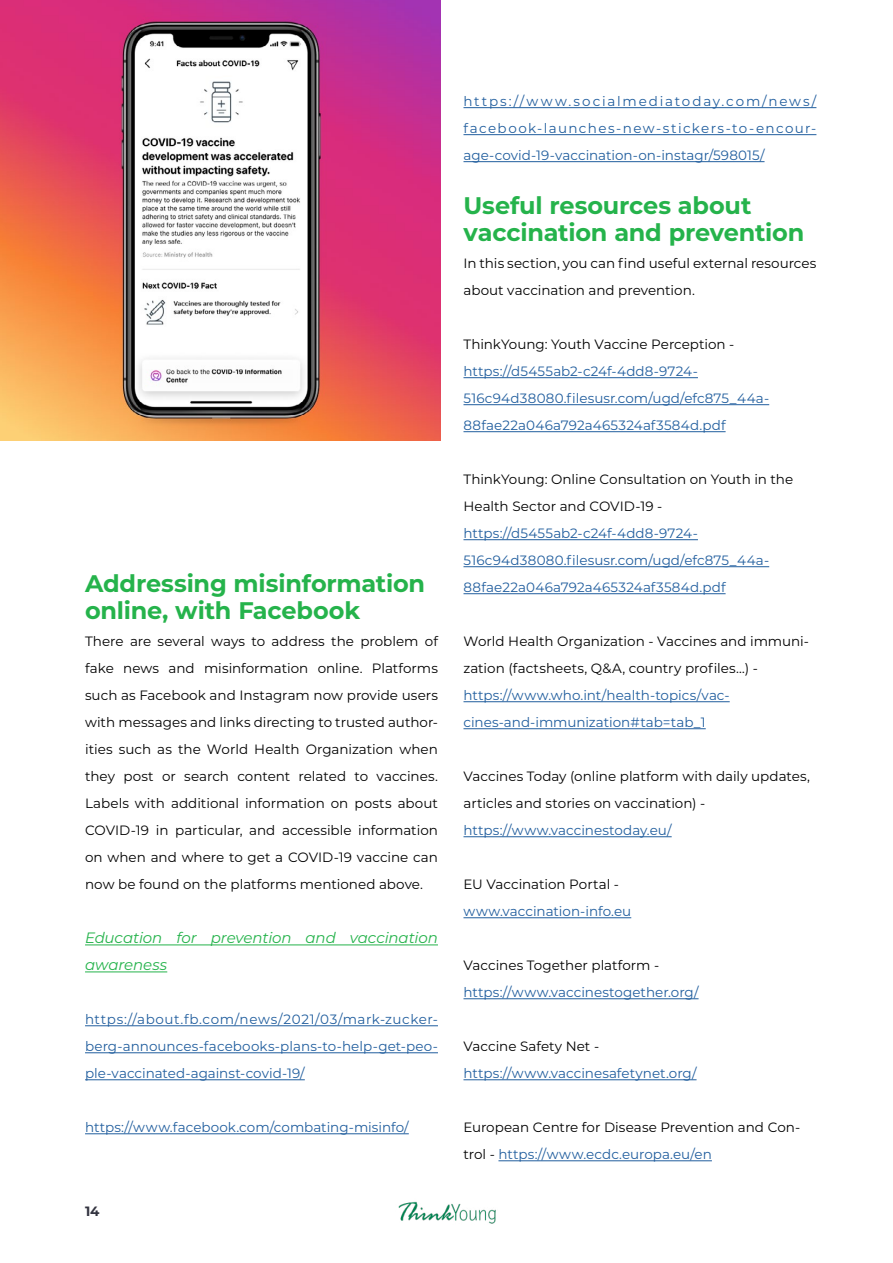
<style>
.page{position:relative;width:893px;height:1263px;background:#fff}
.page>*{position:absolute;margin:0;border:0;box-sizing:border-box;transform-origin:0 0}
.t1{font:700 24px/27px "Montserrat";letter-spacing:-.01em;color:#25b34b}
.t2{font:italic 15px/27px "Montserrat";letter-spacing:-.005em;color:#25b34b}
.t3{font:13.5px/27px "Montserrat";color:#000}
.t4{font:13.5px/27px "Montserrat";letter-spacing:.005em;color:#215e9e}
.t5{font:700 13.5px "Montserrat";color:#333440}
.s1{color:#215e9e}
</style>
<div class="page">
<hr style="left:85px;top:944px;width:353px;height:1px;background:#25b34b">
<hr style="left:85px;top:971px;width:82px;height:1px;background:#25b34b">
<hr style="left:85px;top:1025px;width:353px;height:1px;background:#215e9e">
<hr style="left:85px;top:1052px;width:353px;height:1px;background:#215e9e">
<hr style="left:85px;top:1079px;width:220px;height:1px;background:#215e9e">
<hr style="left:85px;top:1133px;width:324px;height:1px;background:#215e9e">
<hr style="left:463px;top:107px;width:353px;height:1px;background:#215e9e">
<hr style="left:463px;top:134px;width:353px;height:1px;background:#215e9e">
<hr style="left:463px;top:161px;width:301px;height:1px;background:#215e9e">
<hr style="left:463px;top:377px;width:235px;height:1px;background:#215e9e">
<hr style="left:463px;top:404px;width:306px;height:1px;background:#215e9e">
<hr style="left:463px;top:431px;width:263px;height:1px;background:#215e9e">
<hr style="left:463px;top:539px;width:235px;height:1px;background:#215e9e">
<hr style="left:463px;top:566px;width:306px;height:1px;background:#215e9e">
<hr style="left:463px;top:593px;width:263px;height:1px;background:#215e9e">
<hr style="left:463px;top:701px;width:267px;height:1px;background:#215e9e">
<hr style="left:463px;top:728px;width:243px;height:1px;background:#215e9e">
<hr style="left:463px;top:836px;width:209px;height:1px;background:#215e9e">
<hr style="left:463px;top:917px;width:168px;height:1px;background:#215e9e">
<hr style="left:463px;top:998px;width:236px;height:1px;background:#215e9e">
<hr style="left:463px;top:1079px;width:233px;height:1px;background:#215e9e">
<hr style="left:498px;top:1160px;width:214px;height:1px;background:#215e9e">
<img style="left:0;top:0;width:441px;height:440px">
<img style="left:398px;top:1201px;width:98px;height:23px">
<h1 class="t1" style="left:85px;top:569px;width:342px">Addressing misinformation online, with Facebook</h1>
<p class="t3" style="left:85px;top:628px;width:354px;text-align:justify">There are several ways to address the problem of fake news and misinformation online. Platforms such as Facebook and Instagram now provide users with messages and links directing to trusted author&shy;ities such as the World Health Organization when they post or search content related to vaccines.<br>Labels with additional information on posts about COVID-19 in particular, and accessible information on when and where to get a COVID-19 vaccine can now be found on the platforms mentioned above.</p>
<p class="t2" style="left:85px;top:924px;width:354px">Education for prevention and vaccination awareness</p>
<p class="t4" style="left:85px;top:1006px;width:354px;text-align:justify">https://about.fb.com/news/2021/03/mark-zucker&shy;berg-announces-facebooks-plans-to-help-get-peo&shy;ple-vaccinated-against-covid-19/</p>
<p class="t4" style="left:85px;top:1114px;width:325px">https://www.facebook.com/combating-misinfo/</p>
<p class="t5" style="left:85px;top:1202px;width:16px">14</p>
<p class="t4" style="left:463px;top:88px;width:354px;text-align:justify">https://www.socialmediatoday.com/news/ facebook-launches-new-stickers-to-encour&shy;age-covid-19-vaccination-on-instagr/598015/</p>
<h1 class="t1" style="left:463px;top:191px;width:342px">Useful resources about vaccination and prevention</h1>
<p class="t3" style="left:463px;top:250px;width:354px">In this section, you can find useful external resources about vaccination and prevention.</p>
<p class="t3" style="left:463px;top:331px;width:272px">ThinkYoung: Youth Vaccine Perception -</p>
<p class="t4" style="left:463px;top:358px;width:307px">https://d5455ab2-c24f-4dd8-9724-<br>516c94d38080.filesusr.com/ugd/efc875_44a-<br>88fae22a046a792a465324af3584d.pdf</p>
<p class="t3" style="left:463px;top:466px;width:331px">ThinkYoung: Online Consultation on Youth in the<br>Health Sector and COVID-19 -</p>
<p class="t4" style="left:463px;top:520px;width:307px">https://d5455ab2-c24f-4dd8-9724-<br>516c94d38080.filesusr.com/ugd/efc875_44a-<br>88fae22a046a792a465324af3584d.pdf</p>
<p class="t3" style="left:463px;top:628px;width:347px">World Health Organization - Vaccines and immuni&shy;zation (factsheets, Q&amp;A, country profiles…) -</p>
<p class="t4" style="left:463px;top:682px;width:268px">https://www.who.int/health-topics/vac&shy;cines-and-immunization#tab=tab_1</p>
<p class="t3" style="left:463px;top:763px;width:348px">Vaccines Today (online platform with daily updates, articles and stories on vaccination) -</p>
<p class="t4" style="left:463px;top:817px;width:210px">https://www.vaccinestoday.eu/</p>
<p class="t3" style="left:463px;top:871px;width:157px">EU Vaccination Portal -</p>
<p class="t4" style="left:463px;top:898px;width:169px">www.vaccination-info.eu</p>
<p class="t3" style="left:463px;top:952px;width:197px">Vaccines Together platform -</p>
<p class="t4" style="left:463px;top:979px;width:237px">https://www.vaccinestogether.org/</p>
<p class="t3" style="left:463px;top:1033px;width:137px">Vaccine Safety Net -</p>
<p class="t4" style="left:463px;top:1060px;width:235px">https://www.vaccinesafetynet.org/</p>
<p class="t3" style="left:463px;top:1114px;width:338px">European Centre for Disease Prevention and Con&shy;trol - <span class="s1">https://www.ecdc.europa.eu/en</span></p>
</div>
